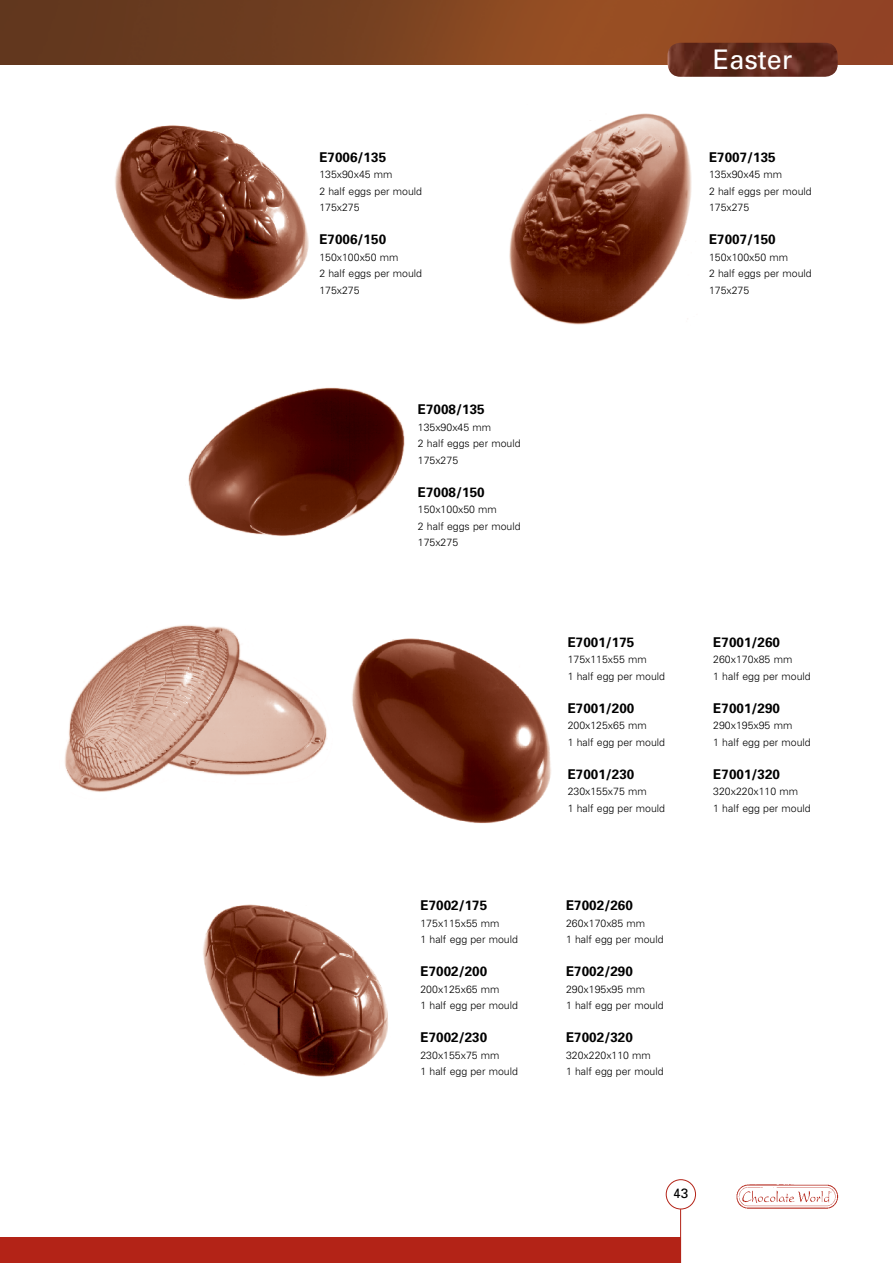
<style>
.page{position:relative;width:893px;height:1263px;background:#fff}
.page>*{position:absolute;margin:0;border:0;box-sizing:border-box;transform-origin:0 0}
.t1{font:27px "Univers";color:#fff}
.t2{font:700 13.5px "Univers";color:#000}
.t3{font:13.5px "Univers";color:#000}
.t4{font:300 10.5px/16.5px "Univers";color:#000}
</style>
<div class="page">
<img style="left:0;top:0;width:893px;height:64px">
<div style="left:666px;top:1179px;width:30px;height:30px;border:1px solid #b32317;border-radius:50%"></div>
<div style="left:0;top:1238px;width:681px;height:25px;background:#b32317"></div>
<hr style="left:680px;top:1209px;width:1px;height:54px;background:#b32317">
<img style="left:736px;top:1184px;width:103px;height:25px">
<img style="left:668px;top:43px;width:170px;height:34px">
<img style="left:203px;top:904px;width:185px;height:173px">
<img style="left:115px;top:125px;width:194px;height:175px">
<img style="left:188px;top:387px;width:217px;height:149px">
<img style="left:352px;top:638px;width:199px;height:185px">
<img style="left:509px;top:113px;width:183px;height:212px">
<img style="left:64px;top:625px;width:263px;height:167px">
<p class="t2" style="left:319px;top:148px;width:68px">E7006/135</p>
<p class="t4" style="left:319px;top:166px;width:104px">135x90x45 mm<br>2 half eggs per mould<br>175x275</p>
<p class="t2" style="left:319px;top:231px;width:68px">E7006/150</p>
<p class="t4" style="left:319px;top:248px;width:104px">150x100x50 mm<br>2 half eggs per mould<br>175x275</p>
<p class="t2" style="left:418px;top:401px;width:68px">E7008/135</p>
<p class="t4" style="left:418px;top:419px;width:104px">135x90x45 mm<br>2 half eggs per mould<br>175x275</p>
<p class="t2" style="left:418px;top:483px;width:68px">E7008/150</p>
<p class="t4" style="left:418px;top:501px;width:104px">150x100x50 mm<br>2 half eggs per mould<br>175x275</p>
<p class="t2" style="left:420px;top:897px;width:68px">E7002/175</p>
<p class="t4" style="left:420px;top:914px;width:99px">175x115x55 mm<br>1 half egg per mould</p>
<p class="t2" style="left:420px;top:963px;width:68px">E7002/200</p>
<p class="t4" style="left:420px;top:980px;width:99px">200x125x65 mm<br>1 half egg per mould</p>
<p class="t2" style="left:420px;top:1029px;width:68px">E7002/230</p>
<p class="t4" style="left:420px;top:1046px;width:99px">230x155x75 mm<br>1 half egg per mould</p>
<h1 class="t1" style="left:713px;top:43px;width:81px">Easter</h1>
<p class="t2" style="left:709px;top:148px;width:68px">E7007/135</p>
<p class="t4" style="left:709px;top:166px;width:104px">135x90x45 mm<br>2 half eggs per mould<br>175x275</p>
<p class="t2" style="left:709px;top:231px;width:68px">E7007/150</p>
<p class="t4" style="left:709px;top:248px;width:104px">150x100x50 mm<br>2 half eggs per mould<br>175x275</p>
<p class="t2" style="left:568px;top:633px;width:68px">E7001/175</p>
<p class="t4" style="left:568px;top:651px;width:99px">175x115x55 mm<br>1 half egg per mould</p>
<p class="t2" style="left:568px;top:699px;width:68px">E7001/200</p>
<p class="t4" style="left:568px;top:717px;width:99px">200x125x65 mm<br>1 half egg per mould</p>
<p class="t2" style="left:568px;top:765px;width:68px">E7001/230</p>
<p class="t4" style="left:568px;top:783px;width:99px">230x155x75 mm<br>1 half egg per mould</p>
<p class="t2" style="left:566px;top:897px;width:68px">E7002/260</p>
<p class="t4" style="left:566px;top:914px;width:99px">260x170x85 mm<br>1 half egg per mould</p>
<p class="t2" style="left:566px;top:963px;width:68px">E7002/290</p>
<p class="t4" style="left:566px;top:980px;width:99px">290x195x95 mm<br>1 half egg per mould</p>
<p class="t2" style="left:566px;top:1029px;width:68px">E7002/320</p>
<p class="t4" style="left:566px;top:1046px;width:99px">320x220x110 mm<br>1 half egg per mould</p>
<p class="t2" style="left:713px;top:633px;width:68px">E7001/260</p>
<p class="t4" style="left:713px;top:651px;width:99px">260x170x85 mm<br>1 half egg per mould</p>
<p class="t2" style="left:713px;top:699px;width:68px">E7001/290</p>
<p class="t4" style="left:713px;top:717px;width:99px">290x195x95 mm<br>1 half egg per mould</p>
<p class="t2" style="left:713px;top:765px;width:68px">E7001/320</p>
<p class="t4" style="left:713px;top:783px;width:99px">320x220x110 mm<br>1 half egg per mould</p>
<p class="t3" style="left:673px;top:1185px;width:17px">43</p>
</div>
